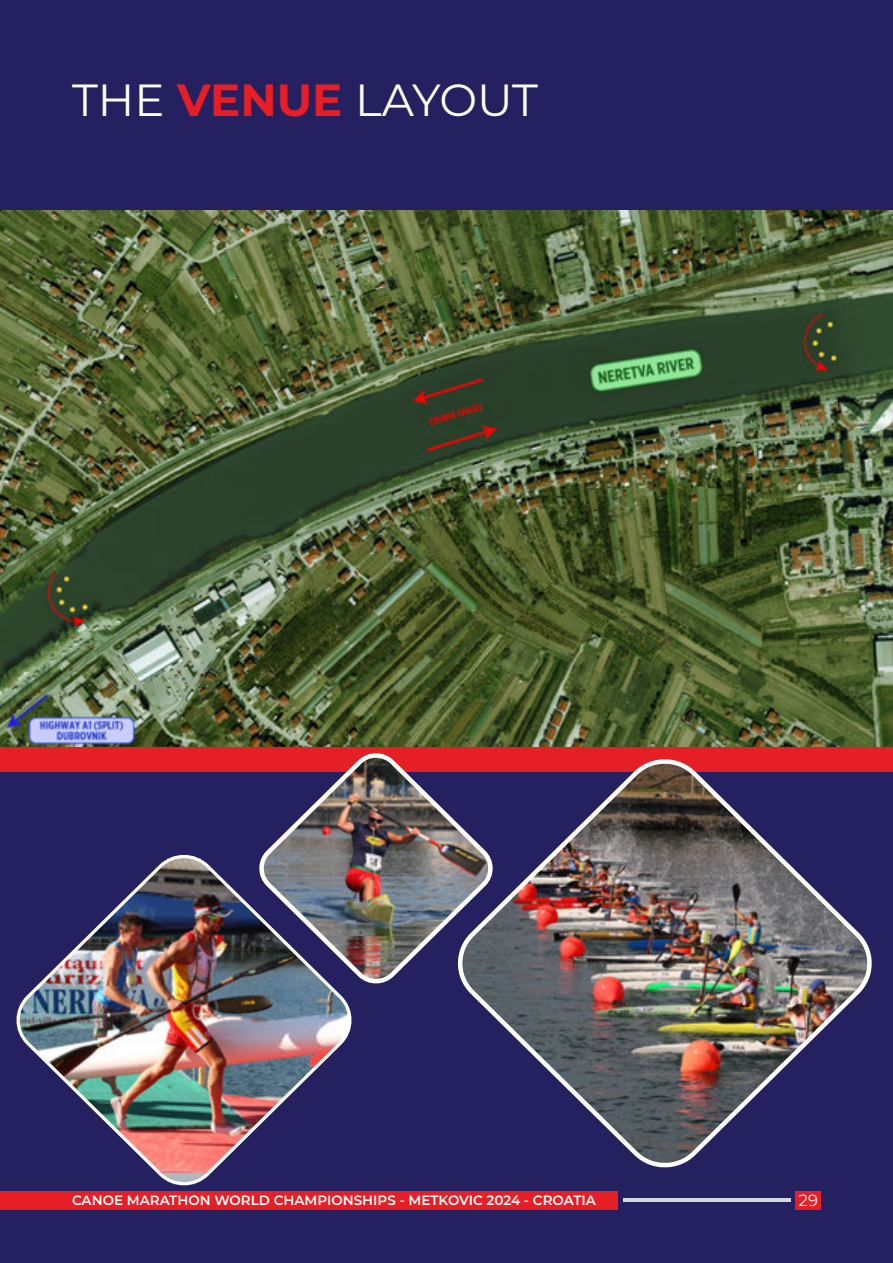
<style>
.page{position:relative;width:893px;height:1263px;background:#fff}
.page>*{position:absolute;margin:0;border:0;box-sizing:border-box;transform-origin:0 0}
.t1{font:45px "Montserrat";color:#fff}
.t2{font:16.2px "Montserrat";color:#fff}
.t3{font:600 13.5px "Montserrat";color:#fff}
.s1{font-weight:700;color:#e61e25}
</style>
<div class="page">
<div style="left:0;top:748px;width:893px;height:515px;background:#252161"></div>
<div style="left:0;top:746px;width:893px;height:26px;background:#e61e25"></div>
<div style="left:0;top:0;width:893px;height:210px;background:#252161"></div>
<img style="left:16px;top:855px;width:336px;height:331px">
<img style="left:467px;top:759px;width:405px;height:409px">
<img style="left:253px;top:753px;width:246px;height:237px">
<img style="left:0;top:210px;width:893px;height:536px">
<div style="left:0;top:1191px;width:617px;height:18px;background:#e61e25"></div>
<div style="left:796px;top:1191px;width:25px;height:18px;background:#e61e25"></div>
<hr style="left:623px;top:1198px;width:167px;height:3px;background:#d4d8dc">
<p class="t1" style="left:72px;top:69px;width:467px">THE <span class="s1">VENUE</span> LAYOUT</p>
<p class="t3" style="left:72px;top:1190px;width:525px">CANOE MARATHON WORLD CHAMPIONSHIPS - METKOVIC 2024 - CROATIA</p>
<p class="t2" style="left:799px;top:1189px;width:21px">29</p>
</div>
